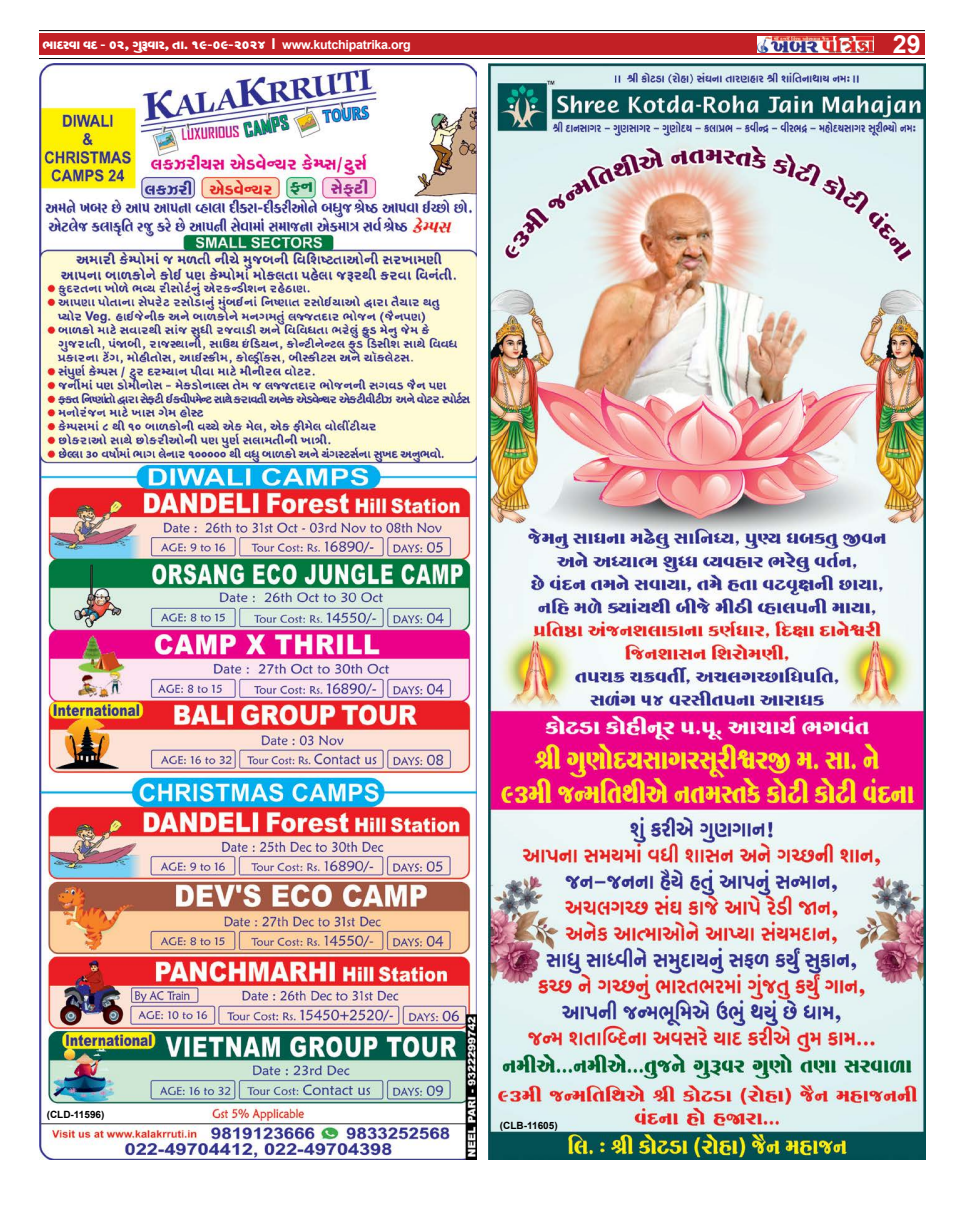
<style>
.page{position:relative;width:964px;height:1205px;background:#fff}
.page>*{position:absolute;margin:0;border:0;box-sizing:border-box;transform-origin:0 0}
.t1{font:700 25px "Arial";color:#fff}
.t2{font:15px "SHREE GUJ7";letter-spacing:-.02em;color:#fff}
.t3{font:700 10px "Arial";color:#000}
.s1{font-family:"Arial";font-weight:700}
.s2{font-family:"Arial";font-weight:700;font-size:12.5px}
</style>
<div class="page">
<hr style="left:39px;top:58px;width:886px;height:1px;background:#000">
<div style="left:39px;top:34px;width:713px;height:21px;background:#c22025"></div>
<hr style="left:39px;top:30px;width:886px;height:1px;background:#000">
<div style="left:753px;top:34px;width:172px;height:21px;background:#c22025"></div>
<img style="left:757px;top:36px;width:116px;height:17px">
<img style="left:40px;top:64px;width:436px;height:1095px">
<img style="left:488px;top:64px;width:437px;height:1095px">
<p class="t2" style="left:43px;top:38px;width:370px">cpv$fhp hv$ - 02, Nyê$hpf, sp. 19-09-2024 <span class="s1">I</span> <span class="s2">www.kutchipatrika.org</span></p>
<h1 class="t1" style="left:893px;top:26px;width:29px">29</h1>
<p class="t3" style="left:47px;top:1107px;width:59px">(CLD-11596)</p>
<p class="t3" style="left:500px;top:1118px;width:59px">(CLB-11605)</p>
</div>
